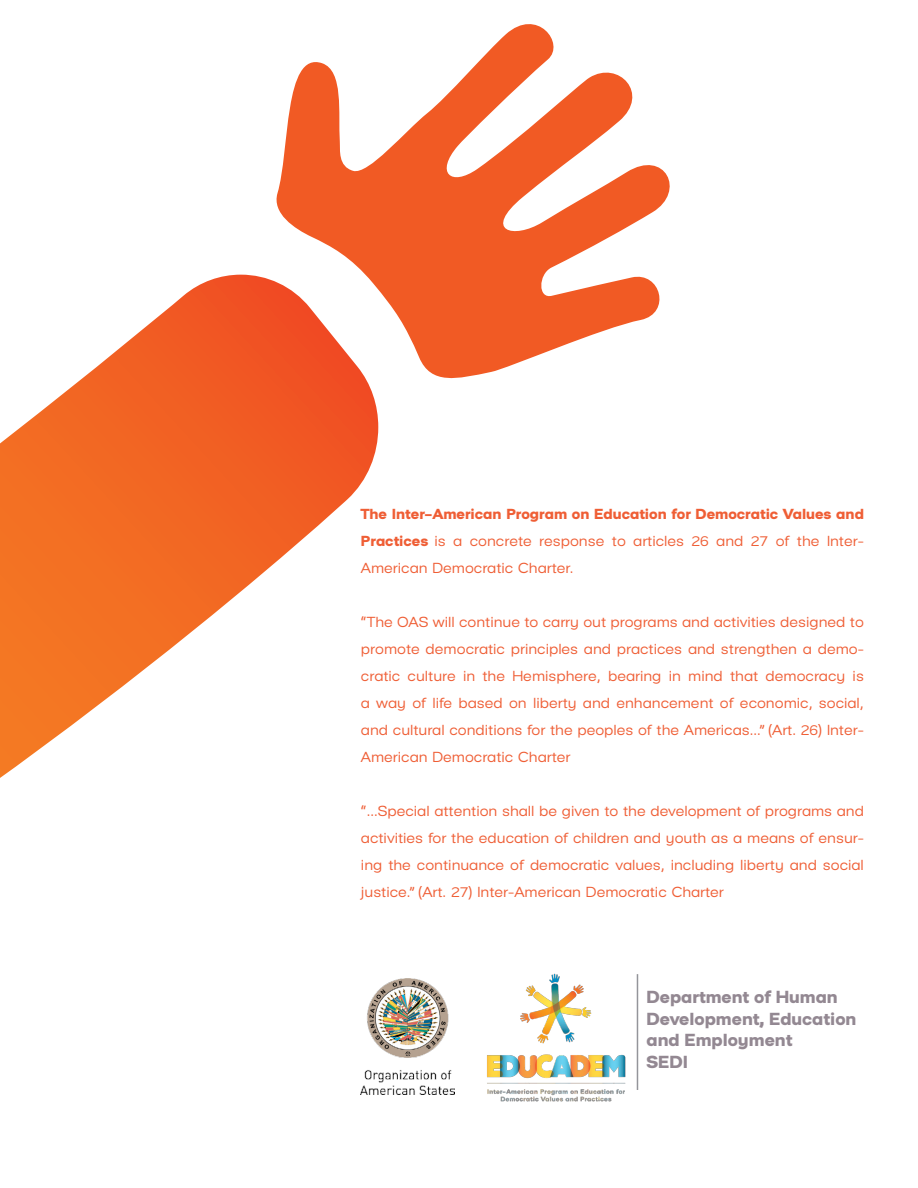
<style>
.page{position:relative;width:918px;height:1188px;background:#fff}
.page>*{position:absolute;margin:0;border:0;box-sizing:border-box;transform-origin:0 0}
.t1{font:18px/21.6px "Catalogo Gruesa";color:#938892}
.t2{font:15px/27px "Catalogo";color:#ef5e35;text-align:justify}
.t3{font:15px "Catalogo Gruesa";color:#ef5e35}
.s1{font-family:"Catalogo Gruesa"}
</style>
<div class="page">
<svg style="left:277px;top:24px;width:393px;height:354px;fill:#f15a24"></svg>
<svg style="left:0;top:275px;width:378px;height:820px"></svg>
<hr style="left:637px;top:974px;width:1px;height:116px;background:#94959a">
<img style="left:361px;top:978px;width:93px;height:117px">
<img style="left:487px;top:973px;width:139px;height:129px">
<p class="t3" style="left:361px;top:504px;width:505px">The Inter-American Program on Education for Democratic Values and</p>
<p class="t2" style="left:361px;top:527px;width:504px"><span class="s1">Practices</span> is a concrete response to articles 26 and 27 of the Inter-<br>American Democratic Charter.</p>
<p class="t2" style="left:361px;top:608px;width:504px">“The OAS will continue to carry out programs and activities designed to promote democratic principles and practices and strengthen a demo&shy;cratic culture in the Hemisphere, bearing in mind that democracy is a way of life based on liberty and enhancement of economic, social, and cultural conditions for the peoples of the Americas...” (Art. 26) Inter-American Democratic Charter</p>
<p class="t2" style="left:361px;top:797px;width:505px">“...Special attention shall be given to the development of programs and activities for the education of children and youth as a means of ensur&shy;ing the continuance of democratic values, including liberty and social justice.” (Art. 27) Inter-American Democratic Charter</p>
<p class="t1" style="left:646px;top:986px;width:211px">Department of Human<br>Development, Education and Employment<br>SEDI</p>
</div>
